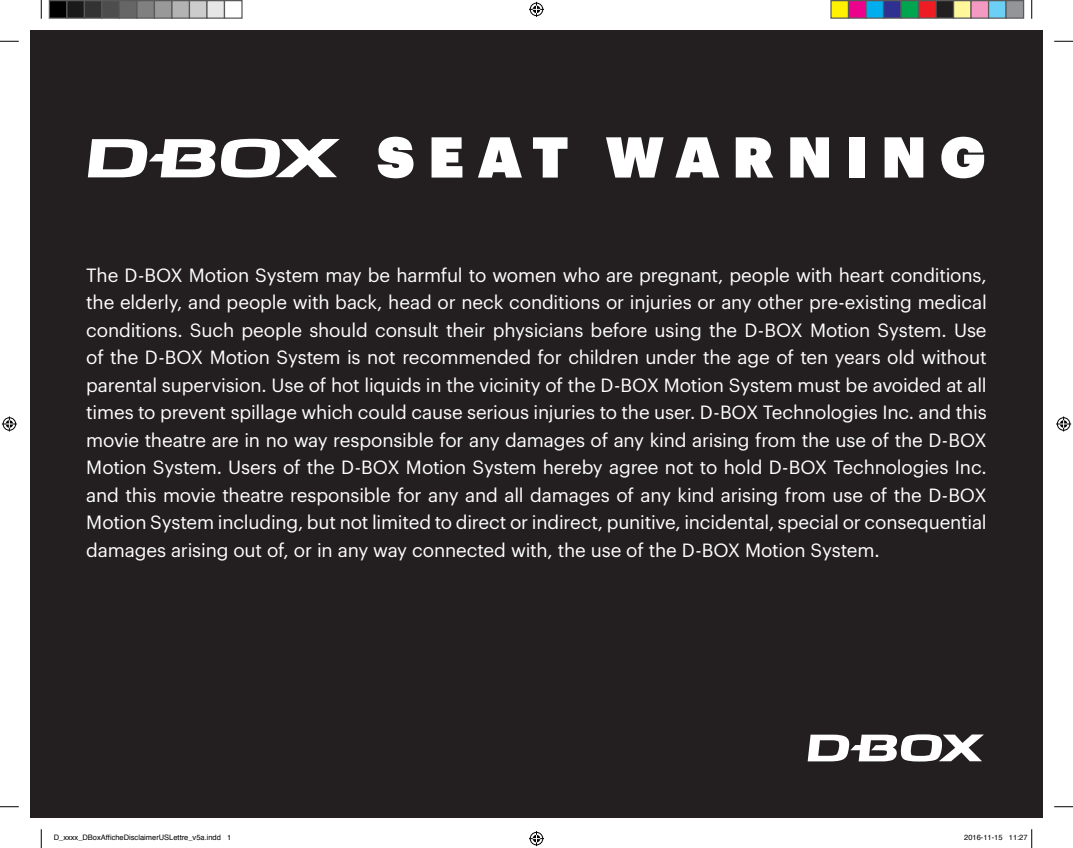
<style>
.page{position:relative;width:1073px;height:848px;background:#fff}
.page>*{position:absolute;margin:0;border:0;box-sizing:border-box;transform-origin:0 0}
.t1{font:56.25px "Graphik LC Super";letter-spacing:.24em;color:#fff}
.t2{font:18.75px/27.5px "Graphik LC";letter-spacing:-.01em;color:#fff;text-align:justify}
.t3{font:7.5px "Helvetica";color:#000}
</style>
<div class="page">
<div style="left:30px;top:30px;width:1012px;height:788px;background:#231f20"></div>
<svg style="left:807px;top:734px;width:176px;height:27px"></svg>
<svg style="left:88px;top:139px;width:252px;height:38px"></svg>
<svg style="left:0;top:40px;width:19px;height:2px"></svg>
<svg style="left:1054px;top:40px;width:18px;height:2px"></svg>
<svg style="left:0;top:806px;width:19px;height:1px"></svg>
<svg style="left:1054px;top:806px;width:18px;height:1px"></svg>
<svg style="left:40px;top:0;width:2px;height:19px"></svg>
<svg style="left:40px;top:829px;width:2px;height:19px"></svg>
<svg style="left:1031px;top:0;width:1px;height:19px"></svg>
<svg style="left:529px;top:2px;width:15px;height:15px"></svg>
<svg style="left:529px;top:831px;width:15px;height:15px"></svg>
<svg style="left:2px;top:416px;width:15px;height:15px"></svg>
<svg style="left:1056px;top:416px;width:15px;height:15px"></svg>
<div style="left:49px;top:1px;width:18px;height:17px;background:#000"></div>
<div style="left:49px;top:0;width:19px;height:19px;border:1px solid #595959"></div>
<div style="left:67px;top:1px;width:17px;height:17px;background:#1a1a1a"></div>
<div style="left:66px;top:0;width:19px;height:19px;border:1px solid #595959"></div>
<div style="left:84px;top:1px;width:18px;height:17px;background:#333"></div>
<div style="left:84px;top:0;width:18px;height:19px;border:1px solid #595959"></div>
<div style="left:102px;top:1px;width:17px;height:17px;background:#4d4d4d"></div>
<div style="left:101px;top:0;width:19px;height:19px;border:1px solid #595959"></div>
<div style="left:119px;top:1px;width:18px;height:17px;background:#666"></div>
<div style="left:119px;top:0;width:19px;height:19px;border:1px solid #595959"></div>
<div style="left:137px;top:1px;width:17px;height:17px;background:#808080"></div>
<div style="left:136px;top:0;width:19px;height:19px;border:1px solid #595959"></div>
<div style="left:154px;top:1px;width:18px;height:17px;background:#999"></div>
<div style="left:154px;top:0;width:18px;height:19px;border:1px solid #595959"></div>
<div style="left:172px;top:1px;width:17px;height:17px;background:#b3b3b3"></div>
<div style="left:171px;top:0;width:19px;height:19px;border:1px solid #595959"></div>
<div style="left:189px;top:1px;width:18px;height:17px;background:#ccc"></div>
<div style="left:189px;top:0;width:19px;height:19px;border:1px solid #595959"></div>
<div style="left:207px;top:1px;width:17px;height:17px;background:#e6e6e6"></div>
<div style="left:206px;top:0;width:19px;height:19px;border:1px solid #595959"></div>
<div style="left:224px;top:0;width:18px;height:19px;border:1px solid #595959"></div>
<div style="left:831px;top:1px;width:17px;height:17px;background:#fff101"></div>
<div style="left:830px;top:0;width:19px;height:19px;border:1px solid #595959"></div>
<div style="left:848px;top:1px;width:18px;height:17px;background:#ed028c"></div>
<div style="left:848px;top:0;width:18px;height:19px;border:1px solid #595959"></div>
<div style="left:866px;top:1px;width:17px;height:17px;background:#00aeef"></div>
<div style="left:865px;top:0;width:19px;height:19px;border:1px solid #595959"></div>
<div style="left:883px;top:1px;width:18px;height:17px;background:#2e3092"></div>
<div style="left:882px;top:0;width:19px;height:19px;border:1px solid #595959"></div>
<div style="left:901px;top:1px;width:17px;height:17px;background:#00a54f"></div>
<div style="left:900px;top:0;width:19px;height:19px;border:1px solid #595959"></div>
<div style="left:918px;top:1px;width:18px;height:17px;background:#ee1d23"></div>
<div style="left:918px;top:0;width:18px;height:19px;border:1px solid #595959"></div>
<div style="left:936px;top:1px;width:17px;height:17px;background:#231f20"></div>
<div style="left:935px;top:0;width:19px;height:19px;border:1px solid #595959"></div>
<div style="left:953px;top:1px;width:18px;height:17px;background:#fff79a"></div>
<div style="left:952px;top:0;width:19px;height:19px;border:1px solid #595959"></div>
<div style="left:971px;top:1px;width:17px;height:17px;background:#f499c2"></div>
<div style="left:970px;top:0;width:19px;height:19px;border:1px solid #595959"></div>
<div style="left:988px;top:1px;width:18px;height:17px;background:#6bcff6"></div>
<div style="left:988px;top:0;width:18px;height:19px;border:1px solid #595959"></div>
<div style="left:1006px;top:1px;width:17px;height:17px;background:#939598"></div>
<div style="left:1005px;top:0;width:19px;height:19px;border:1px solid #595959"></div>
<svg style="left:1031px;top:829px;width:1px;height:19px"></svg>
<h1 class="t1" style="left:377px;top:113px;width:609px">SEAT WARNING</h1>
<p class="t2" style="left:86px;top:259px;width:902px">The D-BOX Motion System may be harmful to women who are pregnant, people with heart conditions, the elderly, and people with back, head or neck conditions or injuries or any other pre-existing medical conditions. Such people should consult their physicians before using the D-BOX Motion System. Use of the D-BOX Motion System is not recommended for children under the age of ten years old without parental supervision. Use of hot liquids in the vicinity of the D-BOX Motion System must be avoided at all times to prevent spillage which could cause serious injuries to the user. D-BOX Technologies Inc. and this movie theatre are in no way responsible for any damages of any kind arising from the use of the D-BOX Motion System. Users of the D-BOX Motion System hereby agree not to hold D-BOX Technologies Inc. and this movie theatre responsible for any and all damages of any kind arising from use of the D-BOX Motion System including, but not limited to direct or indirect, punitive, incidental, special or consequential damages arising out of, or in any way connected with, the use of the D-BOX Motion System.</p>
<p class="t3" style="left:54px;top:832px;width:179px">D_xxxx_DBoxAfficheDisclaimerUSLettre_v5a.indd 1</p>
<p class="t3" style="left:964px;top:832px;width:65px">2016-11-15 11:27</p>
</div>
